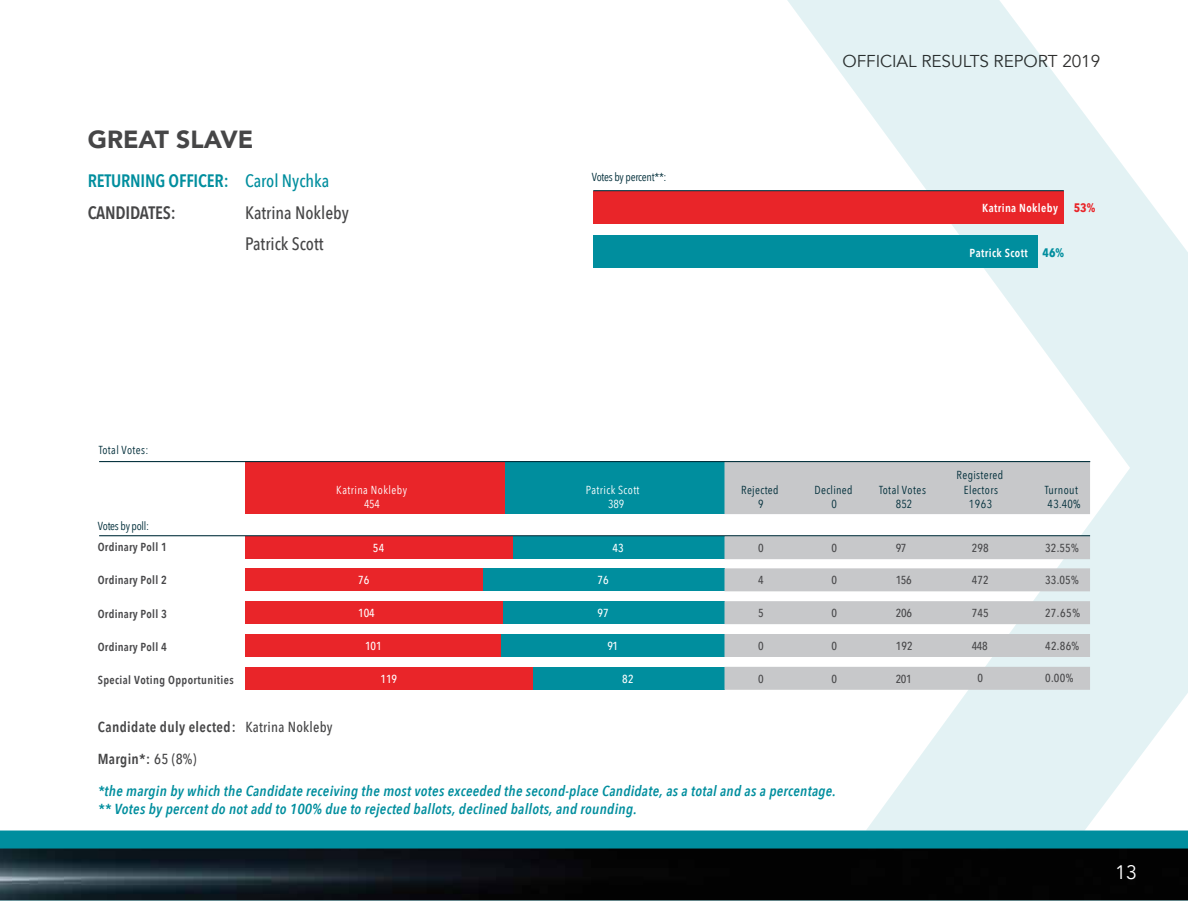
<style>
.page{position:relative;width:1188px;height:918px;background:#fff}
.page>*{position:absolute;margin:0;border:0;box-sizing:border-box;transform-origin:0 0}
.t1{font:900 24.75px "Avenir";color:#464647}
.t2{font:19.5px "Avenir";color:#fff}
.t3{font:600 18px/31.7px "Avenir Next Condensed";letter-spacing:-.01em;color:#008e9e}
.t4{font:500 18px/31.7px "Avenir Next Condensed";color:#464647}
.t5{font:17.1px "Avenir";letter-spacing:-.005em;color:#2f2f2e}
.t6{font:italic 600 14.55px/17.4px "Avenir Next Condensed";letter-spacing:.02em;color:#008e9e}
.t7{font:600 14.55px/32px "Avenir Next Condensed";letter-spacing:.025em;color:#464647}
.t8{font:700 12.3px "Avenir Next Condensed";color:#e92529}
.t9{font:700 12.3px "Avenir Next Condensed";color:#008e9e}
.t10{font:600 11.55px "Avenir Next Condensed";letter-spacing:.02em;color:#474749}
.t11{font:11.55px/14.5px "Avenir Next Condensed";letter-spacing:.03em;color:#002e3a;text-align:center}
.t12{font:500 11.55px "Avenir Next Condensed";letter-spacing:.01em;color:#474749}
.t13{font:11.55px/14.5px "Avenir Next Condensed";letter-spacing:.03em;color:#fff;text-align:center}
.t14{font:11.55px "Avenir Next Condensed";letter-spacing:-.025em;color:#002e3a}
.t15{font:600 11.55px "Avenir Next Condensed";letter-spacing:.035em;color:#fff}
.t16{font:500 11.55px "Avenir Next Condensed";color:#fff}
.s1{font-weight:500}
.s2{color:#464647}
</style>
<div class="page">
<div style="left:0;top:831px;width:1188px;height:18px;background:#008e9e"></div>
<img style="left:0;top:849px;width:1188px;height:51px">
<svg style="left:777px;top:0;width:411px;height:831px"></svg>
<div style="left:504px;top:462px;width:220px;height:52px;background:#008e9e"></div>
<div style="left:245px;top:462px;width:259px;height:52px;background:#e92529"></div>
<div style="left:724px;top:462px;width:366px;height:52px;background:#c7c8ca"></div>
<div style="left:245px;top:536px;width:268px;height:23px;background:#e92429"></div>
<div style="left:513px;top:536px;width:211px;height:23px;background:#008e9e"></div>
<div style="left:724px;top:536px;width:366px;height:23px;background:#c7c8ca"></div>
<div style="left:533px;top:667px;width:191px;height:23px;background:#008e9e"></div>
<div style="left:245px;top:667px;width:288px;height:23px;background:#e92529"></div>
<div style="left:724px;top:667px;width:366px;height:23px;background:#c7c8ca"></div>
<div style="left:245px;top:634px;width:256px;height:23px;background:#e92529"></div>
<div style="left:501px;top:634px;width:223px;height:23px;background:#008e9e"></div>
<div style="left:724px;top:634px;width:366px;height:23px;background:#c7c8ca"></div>
<div style="left:502px;top:601px;width:222px;height:23px;background:#008e9e"></div>
<div style="left:245px;top:601px;width:257px;height:23px;background:#e92529"></div>
<div style="left:724px;top:601px;width:366px;height:23px;background:#c7c8ca"></div>
<div style="left:483px;top:568px;width:241px;height:23px;background:#008e9e"></div>
<div style="left:245px;top:568px;width:238px;height:23px;background:#e92529"></div>
<div style="left:724px;top:568px;width:366px;height:23px;background:#c7c8ca"></div>
<div style="left:593px;top:236px;width:445px;height:32px;background:#008e9e"></div>
<div style="left:593px;top:191px;width:471px;height:32px;background:#e92529"></div>
<hr style="left:99px;top:461px;width:991px;height:1px;background:#002e3a">
<hr style="left:99px;top:535px;width:991px;height:1px;background:#002e3a">
<hr style="left:593px;top:190px;width:471px;height:1px;background:#002e3a">
<h1 class="t1" style="left:88px;top:119px;width:167px">GREAT SLAVE</h1>
<p class="t3" style="left:88px;top:164px;width:243px">RETURNING OFFICER: <span class="s1">Carol Nychka<br></span><span class="s2">CANDIDATES:</span></p>
<p class="t4" style="left:245px;top:196px;width:105px">Katrina Nokleby<br>Patrick Scott</p>
<p class="t14" style="left:592px;top:167px;width:76px">Votes by percent**:</p>
<p class="t5" style="left:843px;top:51px;width:259px">OFFICIAL RESULTS REPORT 2019</p>
<p class="t15" style="left:982px;top:198px;width:77px">Katrina Nokleby</p>
<p class="t8" style="left:1074px;top:200px;width:23px">53%</p>
<p class="t9" style="left:1043px;top:245px;width:23px">46%</p>
<p class="t15" style="left:970px;top:243px;width:60px">Patrick Scott</p>
<p class="t11" style="left:99px;top:442px;width:51px">Total Votes:</p>
<p class="t14" style="left:98px;top:516px;width:53px">Votes by poll:</p>
<p class="t10" style="left:98px;top:537px;width:71px">Ordinary Poll 1</p>
<p class="t10" style="left:98px;top:570px;width:71px">Ordinary Poll 2</p>
<p class="t13" style="left:336px;top:482px;width:72px">Katrina Nokleby<br>454</p>
<p class="t13" style="left:586px;top:482px;width:55px">Patrick Scott<br>389</p>
<p class="t11" style="left:741px;top:482px;width:39px">Rejected<br>9</p>
<p class="t11" style="left:814px;top:482px;width:40px">Declined<br>0</p>
<p class="t11" style="left:879px;top:482px;width:48px">Total Votes<br>852</p>
<p class="t11" style="left:957px;top:467px;width:48px">Registered<br>Electors<br>1963</p>
<p class="t16" style="left:373px;top:541px;width:13px">54</p>
<p class="t16" style="left:612px;top:541px;width:13px">43</p>
<p class="t12" style="left:758px;top:541px;width:7px">0</p>
<p class="t12" style="left:831px;top:541px;width:7px">0</p>
<p class="t12" style="left:896px;top:541px;width:12px">97</p>
<p class="t12" style="left:972px;top:541px;width:19px">298</p>
<p class="t16" style="left:358px;top:573px;width:13px">76</p>
<p class="t16" style="left:598px;top:573px;width:13px">76</p>
<p class="t12" style="left:758px;top:573px;width:7px">4</p>
<p class="t12" style="left:831px;top:573px;width:7px">0</p>
<p class="t12" style="left:896px;top:573px;width:17px">156</p>
<p class="t12" style="left:972px;top:573px;width:19px">472</p>
<p class="t10" style="left:98px;top:604px;width:71px">Ordinary Poll 3</p>
<p class="t16" style="left:358px;top:606px;width:18px">104</p>
<p class="t16" style="left:598px;top:606px;width:13px">97</p>
<p class="t12" style="left:758px;top:606px;width:7px">5</p>
<p class="t12" style="left:831px;top:606px;width:7px">0</p>
<p class="t12" style="left:896px;top:606px;width:18px">206</p>
<p class="t12" style="left:972px;top:606px;width:18px">745</p>
<p class="t10" style="left:98px;top:637px;width:71px">Ordinary Poll 4</p>
<p class="t16" style="left:365px;top:639px;width:18px">101</p>
<p class="t16" style="left:607px;top:639px;width:12px">91</p>
<p class="t12" style="left:758px;top:639px;width:7px">0</p>
<p class="t12" style="left:831px;top:639px;width:7px">0</p>
<p class="t12" style="left:896px;top:639px;width:18px">192</p>
<p class="t12" style="left:972px;top:639px;width:17px">448</p>
<p class="t10" style="left:98px;top:670px;width:137px">Special Voting Opportunities</p>
<p class="t16" style="left:381px;top:672px;width:18px">119</p>
<p class="t16" style="left:622px;top:672px;width:13px">82</p>
<p class="t12" style="left:758px;top:672px;width:7px">0</p>
<p class="t12" style="left:831px;top:672px;width:7px">0</p>
<p class="t12" style="left:896px;top:672px;width:17px">201</p>
<p class="t7" style="left:98px;top:711px;width:236px">Candidate duly elected: <span class="s1">Katrina Nokleby<br></span>Margin*: <span class="s1">65 (8%)</span></p>
<p class="t6" style="left:98px;top:782px;width:740px">*the margin by which the Candidate receiving the most votes exceeded the second-place Candidate, as a total and as a percentage. ** Votes by percent do not add to 100% due to rejected ballots, declined ballots, and rounding.</p>
<p class="t12" style="left:978px;top:671px;width:7px">0</p>
<p class="t11" style="left:1045px;top:482px;width:37px;text-align:left">Turnout<br>43.40%</p>
<p class="t12" style="left:1045px;top:541px;width:35px">32.55%</p>
<p class="t12" style="left:1045px;top:573px;width:35px">33.05%</p>
<p class="t12" style="left:1045px;top:606px;width:36px">27.65%</p>
<p class="t12" style="left:1045px;top:639px;width:36px">42.86%</p>
<p class="t12" style="left:1045px;top:671px;width:30px">0.00%</p>
<h2 class="t2" style="left:1115px;top:860px;width:23px">13</h2>
</div>
